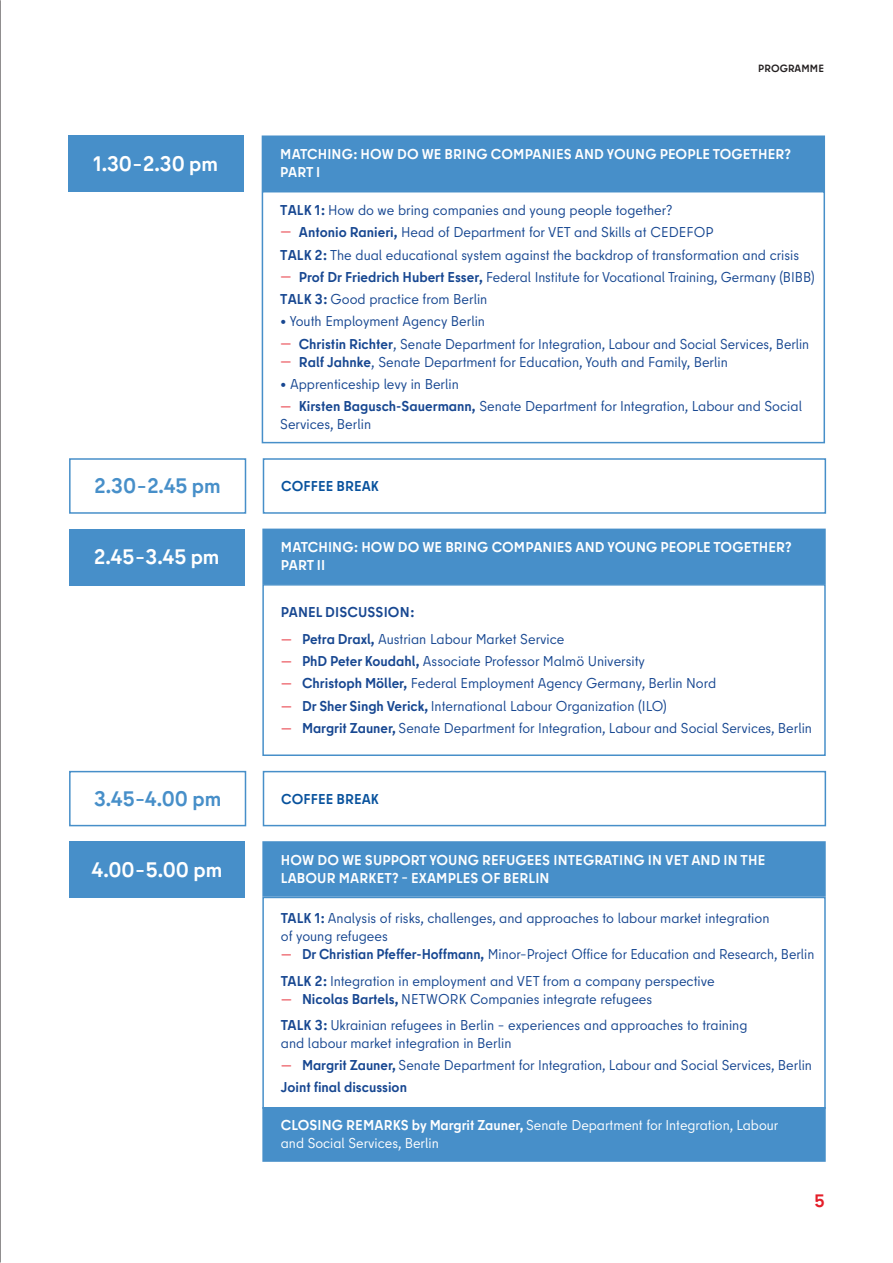
<style>
.page{position:relative;width:893px;height:1263px;background:#fff}
.page>*{position:absolute;margin:0;border:0;box-sizing:border-box;transform-origin:0 0}
.t1{font:700 21px "Berlin Type";color:#fff}
.t2{font:700 21px "Berlin Type";color:#478fc9}
.t3{font:700 18px "Berlin Type";color:#e41e29}
.t4{font:14.25px/18px "Berlin Type";color:#174791}
.t5{font:700 14.25px/18px "Berlin Type";letter-spacing:.01em;color:#fff}
.t6{font:14.25px/18px "Berlin Type";color:#fff}
.t7{font:700 14.25px "Berlin Type";color:#174791}
.t8{font:700 14.25px "Berlin Type";letter-spacing:.01em;color:#08529d}
.t9{font:700 10.5px "Berlin Type";letter-spacing:.01em;color:#231f20}
.s1{font-weight:700}
.s2{color:#e41e29}
</style>
<div class="page">
<div style="left:262px;top:191px;width:563px;height:252px;border:2px solid #478fc9"></div>
<div style="left:262px;top:136px;width:562px;height:54px;background:#478fc9"></div>
<div style="left:262px;top:136px;width:563px;height:55px;border:2px solid #478fc9"></div>
<div style="left:68px;top:136px;width:176px;height:56px;background:#478fc9"></div>
<div style="left:262px;top:584px;width:564px;height:172px;border:2px solid #478fc9"></div>
<div style="left:263px;top:529px;width:562px;height:54px;background:#478fc9"></div>
<div style="left:262px;top:529px;width:564px;height:55px;border:2px solid #478fc9"></div>
<div style="left:69px;top:529px;width:176px;height:57px;background:#478fc9"></div>
<div style="left:263px;top:458px;width:563px;height:56px;border:2px solid #478fc9"></div>
<div style="left:69px;top:458px;width:177px;height:56px;border:2px solid #478fc9"></div>
<div style="left:263px;top:771px;width:563px;height:55px;border:2px solid #478fc9"></div>
<div style="left:69px;top:771px;width:177px;height:55px;border:2px solid #478fc9"></div>
<div style="left:263px;top:1108px;width:562px;height:53px;background:#478fc9"></div>
<div style="left:262px;top:1107px;width:564px;height:55px;border:2px solid #478fc9"></div>
<div style="left:262px;top:897px;width:564px;height:212px;border:2px solid #478fc9"></div>
<div style="left:263px;top:842px;width:562px;height:54px;background:#478fc9"></div>
<div style="left:262px;top:841px;width:564px;height:56px;border:2px solid #478fc9"></div>
<div style="left:69px;top:841px;width:176px;height:57px;background:#478fc9"></div>
<hr style="left:0;top:0;width:1px;height:1263px;background:#231f20">
<p class="t1" style="left:94px;top:156px;width:126px">1.30 – 2.30 pm</p>
<p class="t9" style="left:758px;top:64px;width:67px">PROGRAMME</p>
<p class="t5" style="left:280px;top:146px;width:512px">MATCHING : HOW DO WE BRING COMPANIES AND YOUNG PEOPLE TOGETHER?<br>PART I</p>
<p class="t4" style="left:280px;top:202px;width:394px"><span class="s1">TALK 1 :</span> How do we bring companies and young people together?</p>
<p class="t4" style="left:280px;top:225px;width:435px"><span class="s2">—</span> <span class="s1">Antonio Ranieri,</span> Head of Department for VET and Skills at CEDEFOP</p>
<p class="t4" style="left:280px;top:247px;width:520px"><span class="s1">TALK 2 :</span> The dual educational system against the backdrop of transformation and crisis</p>
<p class="t4" style="left:280px;top:269px;width:536px"><span class="s2">—</span> <span class="s1">Prof Dr Friedrich Hubert Esser,</span> Federal Institute for Vocational Training, Germany (BIBB)</p>
<p class="t4" style="left:280px;top:291px;width:209px"><span class="s1">TALK 3 :</span> Good practice from Berlin</p>
<p class="t4" style="left:280px;top:314px;width:206px">• Youth Employment Agency Berlin</p>
<p class="t4" style="left:280px;top:336px;width:531px"><span class="s2">—</span> <span class="s1">Christin Richter</span>, Senate Department for Integration, Labour and Social Services, Berlin</p>
<p class="t4" style="left:280px;top:354px;width:449px"><span class="s2">—</span> <span class="s1">Ralf Jahnke</span>, Senate Department for Education, Youth and Family, Berlin</p>
<p class="t4" style="left:280px;top:376px;width:180px">• Apprenticeship levy in Berlin</p>
<p class="t4" style="left:280px;top:398px;width:523px"><span class="s2">—</span> <span class="s1">Kirsten Bagusch-Sauermann,</span> Senate Department for Integration, Labour and Social<br>Services, Berlin</p>
<p class="t2" style="left:95px;top:478px;width:128px">2.30 – 2.45 pm</p>
<p class="t8" style="left:281px;top:481px;width:99px">COFFEE BREAK</p>
<p class="t1" style="left:94px;top:549px;width:127px">2.45 – 3.45 pm</p>
<p class="t5" style="left:281px;top:539px;width:512px">MATCHING : HOW DO WE BRING COMPANIES AND YOUNG PEOPLE TOGETHER?<br>PART II</p>
<p class="t7" style="left:281px;top:607px;width:135px">PANEL DISCUSSION :</p>
<p class="t4" style="left:281px;top:631px;width:285px"><span class="s2">—</span> <span class="s1">Petra Draxl,</span> Austrian Labour Market Service</p>
<p class="t4" style="left:281px;top:653px;width:366px"><span class="s2">—</span> <span class="s1">PhD Peter Koudahl,</span> Associate Professor Malmö University</p>
<p class="t4" style="left:281px;top:675px;width:437px"><span class="s2">—</span> <span class="s1">Christoph Möller,</span> Federal Employment Agency Germany, Berlin Nord</p>
<p class="t4" style="left:281px;top:698px;width:387px"><span class="s2">—</span> <span class="s1">Dr Sher Singh Verick,</span> International Labour Organization (ILO)</p>
<p class="t4" style="left:281px;top:720px;width:533px"><span class="s2">—</span> <span class="s1">Margrit Zauner,</span> Senate Department for Integration, Labour and Social Services, Berlin</p>
<p class="t2" style="left:94px;top:791px;width:129px">3.45 –4.00 pm</p>
<p class="t8" style="left:281px;top:793px;width:99px">COFFEE BREAK</p>
<p class="t5" style="left:281px;top:852px;width:486px">HOW DO WE SUPPORT YOUNG REFUGEES INTEGRATING IN VET AND IN THE</p>
<p class="t1" style="left:91px;top:862px;width:132px">4.00 – 5.00 pm</p>
<p class="t5" style="left:281px;top:870px;width:270px">LABOUR MARKET? – EXAMPLES OF BERLIN</p>
<p class="t4" style="left:281px;top:910px;width:490px"><span class="s1">TALK 1 :</span> Analysis of risks, challenges, and approaches to labour market integration of young refugees</p>
<p class="t4" style="left:281px;top:946px;width:535px"><span class="s2">—</span> <span class="s1">Dr Christian Pfeffer-Hoffmann,</span> Minor–Project Office for Education and Research, Berlin</p>
<p class="t4" style="left:281px;top:973px;width:435px"><span class="s1">TALK 2 :</span> Integration in employment and VET from a company perspective</p>
<p class="t4" style="left:281px;top:991px;width:373px"><span class="s2">—</span> <span class="s1">Nicolas Bartels,</span> NETWORK Companies integrate refugees</p>
<p class="t4" style="left:281px;top:1017px;width:468px"><span class="s1">TALK 3 :</span> Ukrainian refugees in Berlin – experiences and approaches to training and labour market integration in Berlin</p>
<p class="t4" style="left:281px;top:1057px;width:533px"><span class="s2">—</span> <span class="s1">Margrit Zauner,</span> Senate Department for Integration, Labour and Social Services, Berlin</p>
<p class="t7" style="left:281px;top:1082px;width:128px">Joint final discussion</p>
<p class="t6" style="left:281px;top:1118px;width:499px"><span class="s1">CLOSING REMARKS by Margrit Zauner,</span> Senate Department for Integration, Labour and Social Services, Berlin</p>
<p class="t3" style="left:814px;top:1194px;width:12px">5</p>
</div>
